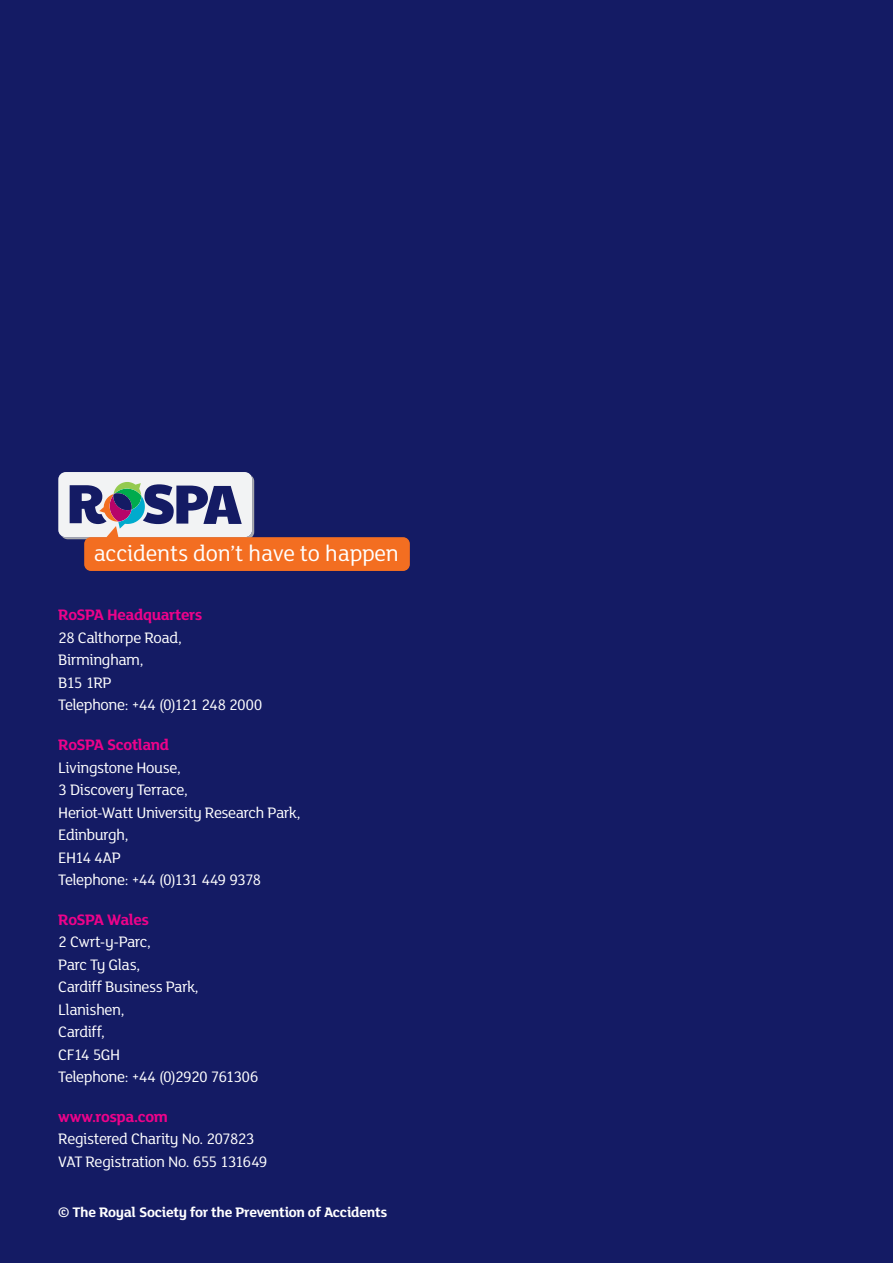
<style>
.page{position:relative;width:893px;height:1263px;background:#141b64}
.page>*{position:absolute;margin:0;border:0;box-sizing:border-box;transform-origin:0 0}
.t1{font:24px "FS Lola";letter-spacing:-.01em;color:#fff}
.t2{font:16.5px/22.5px "FS Lola";letter-spacing:-.03em;color:#fff}
.t3{font:700 15px "FS Lola";letter-spacing:-.02em;color:#fff}
.s1{font-weight:700;color:#ed028a}
</style>
<div class="page">
<div style="left:58px;top:472px;width:194px;height:65px;background:#f2f3f4;border-radius:7px"></div>
<svg style="left:62px;top:475px;width:348px;height:96px"></svg>
<p class="t1" style="left:94px;top:537px;width:307px">accidents don’t have to happen</p>
<p class="t2" style="left:58px;top:603px;width:206px"><span class="s1">RoSPA Headquarters<br></span>28 Calthorpe Road,<br>Birmingham,<br>B15 1RP<br>Telephone: +44 (0)121 248 2000</p>
<p class="t2" style="left:58px;top:733px;width:244px"><span class="s1">RoSPA Scotland<br></span>Livingstone House,<br>3 Discovery Terrace,<br>Heriot-Watt University Research Park,<br>Edinburgh,<br>EH14 4AP<br>Telephone: +44 (0)131 449 9378</p>
<p class="t2" style="left:58px;top:907px;width:202px"><span class="s1">RoSPA Wales<br></span>2 Cwrt-y-Parc,<br>Parc Ty Glas,<br>Cardiff Business Park,<br>Llanishen,<br>Cardiff,<br>CF14 5GH<br>Telephone: +44 (0)2920 761306</p>
<p class="t2" style="left:58px;top:1104px;width:211px"><span class="s1">www.rospa.com<br></span>Registered Charity No. 207823<br>VAT Registration No. 655 131649</p>
<p class="t3" style="left:58px;top:1202px;width:331px">© The Royal Society for the Prevention of Accidents</p>
</div>
